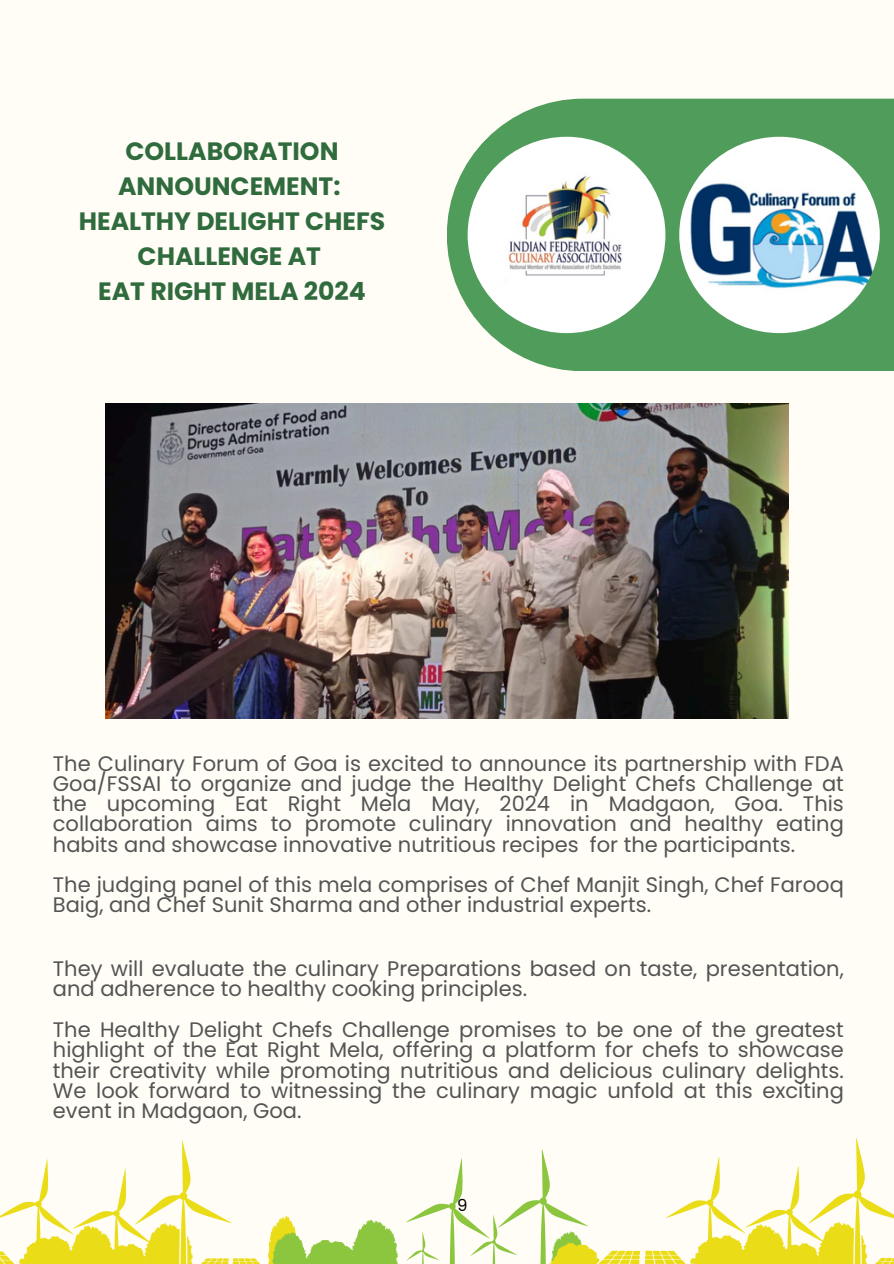
<style>
.page{position:relative;width:894px;height:1264px;background:#fff}
.page>*{position:absolute;margin:0;border:0;box-sizing:border-box;transform-origin:0 0}
.t1{font:700 25.05px/34.8px "Poppins";color:#2f6b3d;text-align:center}
.t2{font:21px/20.2px "Poppins";color:#545454}
.t3{font:16.5px "Poppins";color:#000}
</style>
<div class="page">
<div style="left:0;top:0;width:893px;height:1263px;background:#fffdf6"></div>
<svg style="left:447px;top:99px;width:446px;height:272px;background:#68a970"></svg>
<svg style="left:0;top:1138px;width:893px;height:125px"></svg>
<img style="left:467px;top:137px;width:198px;height:196px;border-radius:50%">
<img style="left:679px;top:137px;width:200px;height:196px;border-radius:50%">
<img style="left:105px;top:403px;width:683px;height:315px">
<p class="t1" style="left:79px;top:134px;width:308px">COLLABORATION<br>ANNOUNCEMENT:<br>HEALTHY DELIGHT CHEFS<br>CHALLENGE AT<br>EAT RIGHT MELA 2024</p>
<p class="t2" style="left:53px;top:753px;width:792px;text-align:justify">The Culinary Forum of Goa is excited to announce its partnership with FDA Goa/FSSAI to organize and judge the Healthy Delight Chefs Challenge at the upcoming Eat Right Mela May, 2024 in Madgaon, Goa. This collaboration aims to promote culinary innovation and healthy eating habits and showcase innovative nutritious recipes for the participants.</p>
<p class="t2" style="left:53px;top:874px;width:792px">The judging panel of this mela comprises of Chef Manjit Singh, Chef Farooq<br>Baig, and Chef Sunit Sharma and other industrial experts.</p>
<p class="t2" style="left:53px;top:958px;width:792px">They will evaluate the culinary Preparations based on taste, presentation, and adherence to healthy cooking principles.</p>
<p class="t2" style="left:53px;top:1019px;width:792px;text-align:justify">The Healthy Delight Chefs Challenge promises to be one of the greatest highlight of the Eat Right Mela, offering a platform for chefs to showcase their creativity while promoting nutritious and delicious culinary delights.<br>We look forward to witnessing the culinary magic unfold at this exciting event in Madgaon, Goa.</p>
<p class="t3" style="left:457px;top:1193px;width:12px">9</p>
</div>
